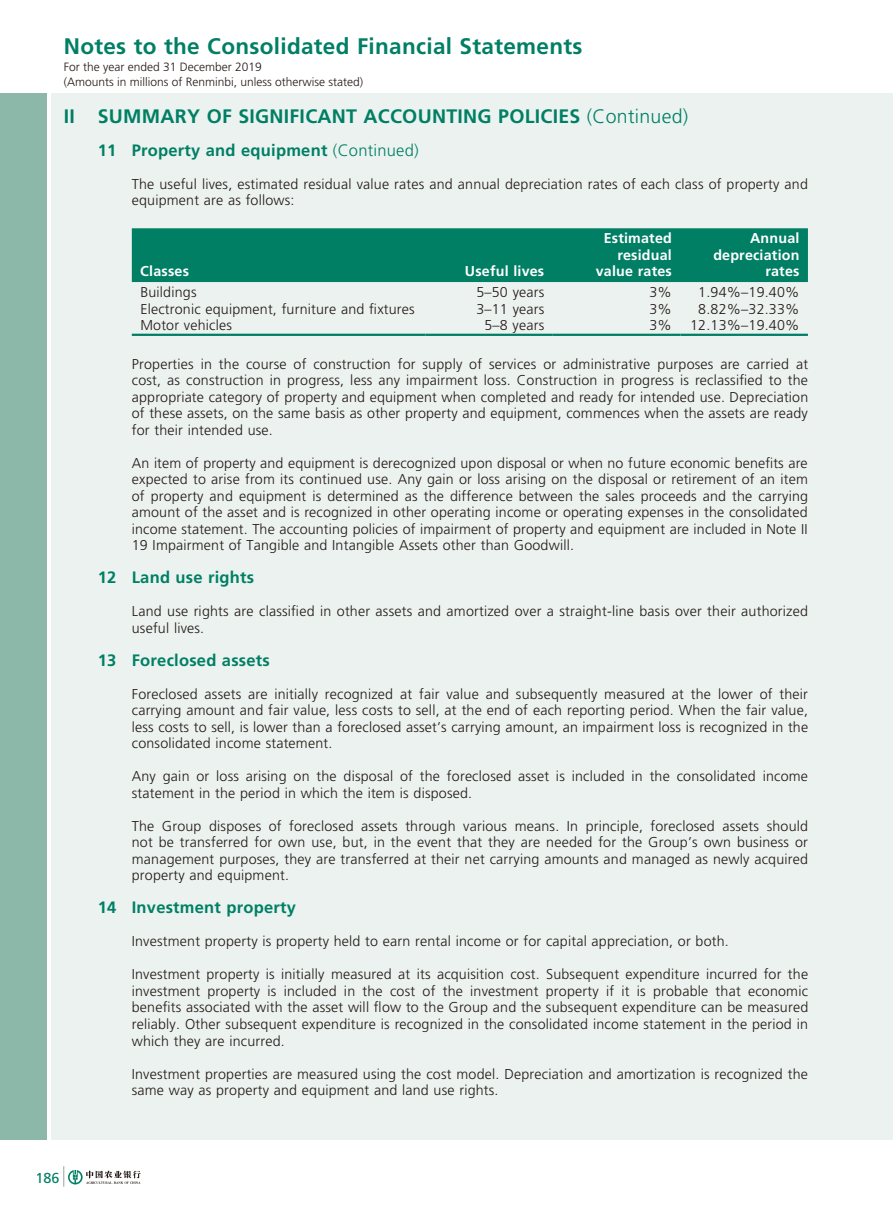
<style>
.page{position:relative;width:893px;height:1212px;background:#fff}
.page>*{position:absolute;margin:0;border:0;box-sizing:border-box;transform-origin:0 0}
.t1{font:700 22.5px "Frutiger";letter-spacing:.015em;color:#007f65}
.t2{font:700 19.5px "Frutiger";letter-spacing:.015em;color:#007f65}
.t3{font:700 16.5px "Frutiger";letter-spacing:.015em;color:#007f65}
.t4{font:14.4px "Frutiger";color:#007f65}
.t5{font:300 14.25px/16.5px "Frutiger";letter-spacing:.015em;color:#231916;text-align:justify}
.t6{font:700 14.25px/16.5px "Frutiger";letter-spacing:.015em;color:#fff;text-align:right}
.t7{font:300 12px/15px "Frutiger";color:#231916}
.s1{font-weight:300}
</style>
<div class="page">
<svg style="left:64px;top:1166px;width:77px;height:21px"></svg>
<div style="left:51px;top:94px;width:842px;height:1046px;background:#ebf2ef"></div>
<div style="left:0;top:94px;width:47px;height:1046px;background:#8bb8a9"></div>
<div style="left:132px;top:228px;width:676px;height:54px;background:#007f65"></div>
<hr style="left:132px;top:334px;width:293px;height:2px;background:#007f65">
<hr style="left:425px;top:334px;width:128px;height:2px;background:#007f65">
<hr style="left:553px;top:334px;width:127px;height:2px;background:#007f65">
<hr style="left:680px;top:334px;width:128px;height:2px;background:#007f65">
<h1 class="t1" style="left:64px;top:33px;width:520px">Notes to the Consolidated Financial Statements</h1>
<p class="t7" style="left:64px;top:60px;width:301px">For the year ended 31 December 2019<br>(Amounts in millions of Renminbi, unless otherwise stated)</p>
<h2 class="t2" style="left:64px;top:105px;width:626px">II SUMMARY OF SIGNIFICANT ACCOUNTING POLICIES <span class="s1">(Continued)</span></h2>
<p class="t3" style="left:98px;top:140px;width:322px">11 Property and equipment <span class="s1">(Continued)</span></p>
<p class="t5" style="left:132px;top:176px;width:678px">The useful lives, estimated residual value rates and annual depreciation rates of each class of property and equipment are as follows:</p>
<p class="t6" style="left:140px;top:263px;width:50px">Classes</p>
<p class="t6" style="left:465px;top:263px;width:81px">Useful lives</p>
<p class="t6" style="left:596px;top:230px;width:78px">Estimated residual value rates</p>
<p class="t6" style="left:713px;top:230px;width:88px">Annual depreciation rates</p>
<p class="t4" style="left:36px;top:1169px;width:26px">186</p>
<p class="t5" style="left:140px;top:284px;width:58px">Buildings</p>
<p class="t5" style="left:476px;top:284px;width:69px">5–50 years</p>
<p class="t5" style="left:649px;top:284px;width:24px">3%</p>
<p class="t5" style="left:698px;top:284px;width:103px">1.94%–19.40%</p>
<p class="t5" style="left:140px;top:301px;width:276px">Electronic equipment, furniture and fixtures</p>
<p class="t5" style="left:476px;top:301px;width:69px">3–11 years</p>
<p class="t5" style="left:649px;top:301px;width:24px">3%</p>
<p class="t5" style="left:698px;top:301px;width:103px">8.82%–32.33%</p>
<p class="t5" style="left:140px;top:317px;width:93px">Motor vehicles</p>
<p class="t5" style="left:484px;top:317px;width:61px">5–8 years</p>
<p class="t5" style="left:649px;top:317px;width:24px">3%</p>
<p class="t5" style="left:690px;top:317px;width:111px">12.13%–19.40%</p>
<p class="t5" style="left:132px;top:356px;width:678px">Properties in the course of construction for supply of services or administrative purposes are carried at cost, as construction in progress, less any impairment loss. Construction in progress is reclassified to the appropriate category of property and equipment when completed and ready for intended use. Depreciation of these assets, on the same basis as other property and equipment, commences when the assets are ready for their intended use.</p>
<p class="t5" style="left:132px;top:455px;width:678px">An item of property and equipment is derecognized upon disposal or when no future economic benefits are expected to arise from its continued use. Any gain or loss arising on the disposal or retirement of an item of property and equipment is determined as the difference between the sales proceeds and the carrying amount of the asset and is recognized in other operating income or operating expenses in the consolidated income statement. The accounting policies of impairment of property and equipment are included in Note II 19 Impairment of Tangible and Intangible Assets other than Goodwill.</p>
<p class="t3" style="left:98px;top:568px;width:158px">12 Land use rights</p>
<p class="t5" style="left:132px;top:603px;width:678px">Land use rights are classified in other assets and amortized over a straight-line basis over their authorized useful lives.</p>
<p class="t3" style="left:98px;top:650px;width:174px">13 Foreclosed assets</p>
<p class="t5" style="left:132px;top:686px;width:678px">Foreclosed assets are initially recognized at fair value and subsequently measured at the lower of their carrying amount and fair value, less costs to sell, at the end of each reporting period. When the fair value, less costs to sell, is lower than a foreclosed asset’s carrying amount, an impairment loss is recognized in the consolidated income statement.</p>
<p class="t5" style="left:132px;top:768px;width:678px">Any gain or loss arising on the disposal of the foreclosed asset is included in the consolidated income statement in the period in which the item is disposed.</p>
<p class="t5" style="left:132px;top:818px;width:678px">The Group disposes of foreclosed assets through various means. In principle, foreclosed assets should not be transferred for own use, but, in the event that they are needed for the Group’s own business or management purposes, they are transferred at their net carrying amounts and managed as newly acquired property and equipment.</p>
<p class="t3" style="left:98px;top:898px;width:200px">14 Investment property</p>
<p class="t5" style="left:132px;top:933px;width:598px">Investment property is property held to earn rental income or for capital appreciation, or both.</p>
<p class="t5" style="left:132px;top:966px;width:678px">Investment property is initially measured at its acquisition cost. Subsequent expenditure incurred for the investment property is included in the cost of the investment property if it is probable that economic benefits associated with the asset will flow to the Group and the subsequent expenditure can be measured reliably. Other subsequent expenditure is recognized in the consolidated income statement in the period in which they are incurred.</p>
<p class="t5" style="left:132px;top:1065px;width:678px">Investment properties are measured using the cost model. Depreciation and amortization is recognized the same way as property and equipment and land use rights.</p>
</div>
